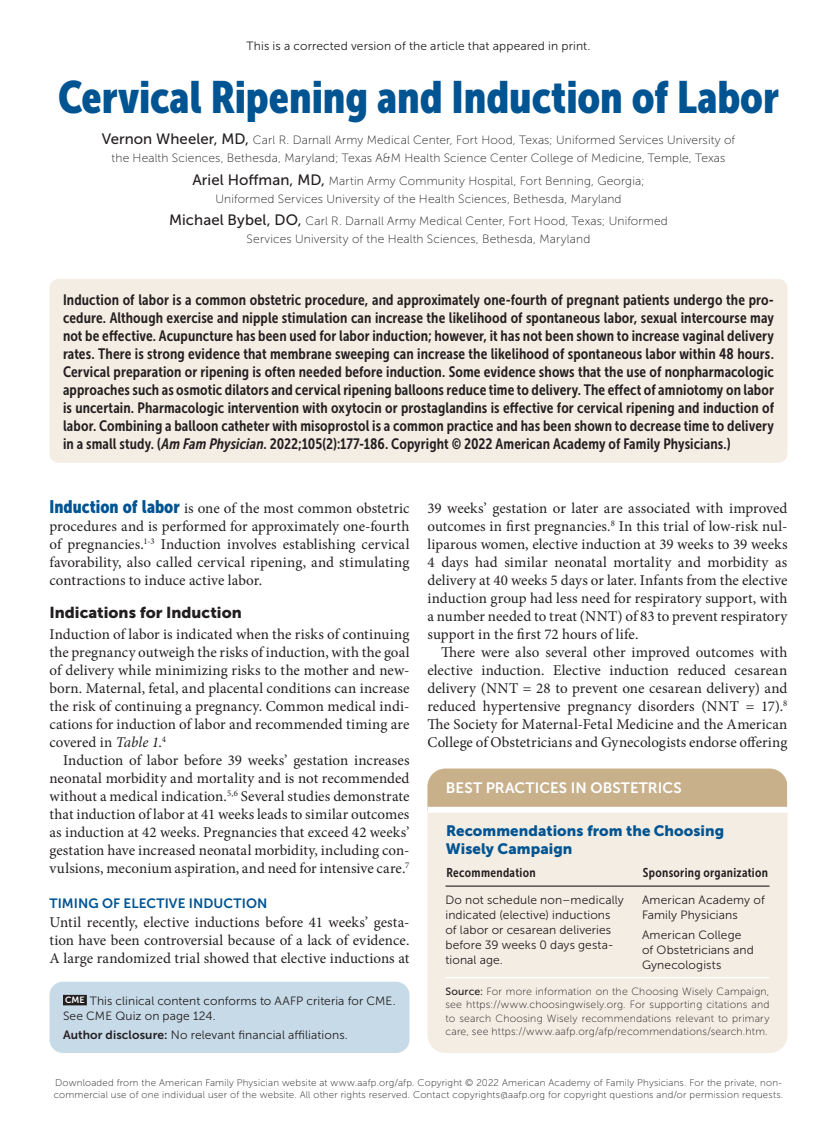
<style>
.page{position:relative;width:837px;height:1134px;background:#fff}
.page>*{position:absolute;margin:0;border:0;box-sizing:border-box;transform-origin:0 0}
.article_title{font:45px "Museo Sans Cond 900";color:#005492}
.head1{font:15.75px "Museo Sans 900";color:#231f20}
.abstract{font:15px/18px "Museo Sans Cond 700";letter-spacing:.005em;color:#231f20;text-align:justify}
.body_noindent{font:15px/18px "Minion Pro";color:#231f20;text-align:justify}
.body_text{font:15px/18px "Minion Pro";letter-spacing:.005em;color:#231f20;text-align:justify}
.body_opening{font:15px/18px "Minion Pro";letter-spacing:.005em;color:#231f20;text-align:justify}
.table_title{font:15px/18px "Museo Sans 900";letter-spacing:.005em;color:#005492}
.sort_title{font:15px "Museo Sans 700";letter-spacing:.005em;color:#fff}
.head2{font:13.5px "Museo Sans 700";letter-spacing:.005em;color:#005492}
.t1{font:italic 12.75px "Minion Pro";color:#231f20}
.t2{font:italic 600 12.75px "Minion Pro";letter-spacing:.005em;color:#231f20}
.table_head_last_col{font:12.75px "Museo Sans Cond 700";letter-spacing:.025em;color:#231f20}
.t3{font:12.75px "Minion Pro";letter-spacing:.03em;color:#231f20}
.table_head1{font:12.75px "Museo Sans Cond 700";letter-spacing:.025em;color:#231f20}
.byline{font:12px/18px "Museo Sans 100";letter-spacing:.015em;color:#231f20;text-align:center}
.blurb{font:12px/15px "Museo Sans 300";letter-spacing:.01em;color:#231f20}
.table_data{font:12px/15px "Museo Sans 300";letter-spacing:.01em;color:#231f20}
.table_data_last_col{font:12px/15px "Museo Sans 300";letter-spacing:.01em;color:#231f20}
.table_fig_note{font:10.5px/13.5px "Museo Sans 100";letter-spacing:.02em;color:#231f20;text-align:justify}
.t4{font:9.75px/11.7px "Museo Sans 100";letter-spacing:.02em;color:#231f20}
.s1{font-family:"Museo Sans 500";font-size:15px}
.s2{font-style:italic}
.s3{font-family:"Museo Sans Cond 900";font-size:18px;color:#005492}
.s4{font-family:"Museo Sans 700";font-size:9px;color:#fff}
.s5{font-family:"Museo Sans 700"}
.s6{font-family:"Museo Sans 500"}
.s7{font-family:"Museo Sans 900";font-weight:400;font-style:normal;font-size:15px}
</style>
<div class="page">
<div style="left:50px;top:982px;width:360px;height:71px;background:#c7dae8;border-radius:14px"></div>
<div style="left:63px;top:995px;width:24px;height:10px;background:#231f20"></div>
<div style="left:50px;top:279px;width:738px;height:184px;background:#f3ede3;border-radius:9px"></div>
<div style="left:428px;top:769px;width:360px;height:284px;background:#f3ede3;border-radius:18px"></div>
<hr style="left:446px;top:886px;width:196px;height:1px;background:#231f20">
<hr style="left:642px;top:886px;width:128px;height:1px;background:#231f20">
<hr style="left:446px;top:977px;width:196px;height:1px;background:#fff">
<hr style="left:642px;top:977px;width:128px;height:1px;background:#fff">
<div style="left:428px;top:769px;width:360px;height:42px;background:#c8b08b"></div>
<div style="left:428px;top:807px;width:360px;height:6px;background:#fff"></div>
<p class="blurb" style="left:247px;top:38px;width:345px">This is a corrected version of the article that appeared in print.</p>
<p class="article_title" style="left:58px;top:71px;width:722px">Cervical Ripening and Induction of Labor</p>
<p class="byline" style="left:102px;top:131px;width:635px"><span class="s1">Vernon Wheeler, MD,</span> Carl R. Darnall Army Medical Center, Fort Hood, Texas; Uniformed Services University of the Health Sciences, Bethesda, Maryland; Texas A&amp;M Health Science Center College of Medicine, Temple, Texas</p>
<p class="byline" style="left:192px;top:172px;width:454px"><span class="s1">Ariel Hoffman, MD,</span> Martin Army Community Hospital, Fort Benning, Georgia;<br>Uniformed Services University of the Health Sciences, Bethesda, Maryland</p>
<p class="byline" style="left:169px;top:212px;width:500px"><span class="s1">Michael Bybel, DO,</span> Carl R. Darnall Army Medical Center, Fort Hood, Texas; Uniformed<br>Services University of the Health Sciences, Bethesda, Maryland</p>
<p class="abstract" style="left:63px;top:291px;width:713px">Induction of labor is a common obstetric procedure, and approximately one-fourth of pregnant patients undergo the pro&shy;cedure. Although exercise and nipple stimulation can increase the likelihood of spontaneous labor, sexual intercourse may not be effective. Acupuncture has been used for labor induction; however, it has not been shown to increase vaginal delivery rates. There is strong evidence that membrane sweeping can increase the likelihood of spontaneous labor within 48 hours.<br>Cervical preparation or ripening is often needed before induction. Some evidence shows that the use of nonpharmacologic approaches such as osmotic dilators and cervical ripening balloons reduce time to delivery. The effect of amniotomy on labor is uncertain. Pharmacologic intervention with oxytocin or prostaglandins is effective for cervical ripening and induction of labor. Combining a balloon catheter with misoprostol is a common practice and has been shown to decrease time to delivery in a small study. (<span class="s2">Am Fam Physician</span>. 2022;105(2):177-186. Copyright © 2022 American Academy of Family Physicians.)</p>
<p class="body_opening" style="left:50px;top:499px;width:362px"><span class="s3">Induction of labor</span> is one of the most common obstetric procedures and is performed for approximately one-fourth of pregnancies.<sup>1-3</sup> Induction involves establishing cervical favorability, also called cervical ripening, and stimulating contractions to induce active labor.</p>
<p class="head1" style="left:50px;top:604px;width:194px">Indications for Induction</p>
<p class="body_noindent" style="left:50px;top:625px;width:362px">Induction of labor is indicated when the risks of continuing the pregnancy outweigh the risks of induction, with the goal of delivery while minimizing risks to the mother and new&shy;born. Maternal, fetal, and placental conditions can increase the risk of continuing a pregnancy. Common medical indi&shy;cations for induction of labor and recommended timing are covered in <span class="s2">Table 1</span>.<sup>4</sup></p>
<p class="body_text" style="left:50px;top:751px;width:362px;text-indent:14px">Induction of labor before 39 weeks’ gestation increases neonatal morbidity and mortality and is not recommended without a medical indication.<sup>5,6</sup> Several studies demonstrate that induction of labor at 41 weeks leads to similar outcomes as induction at 42 weeks. Pregnancies that exceed 42 weeks’ gestation have increased neonatal morbidity, including con&shy;vulsions, meconium aspiration, and need for intensive care.<sup>7</sup></p>
<p class="head2" style="left:50px;top:895px;width:219px">TIMING OF ELECTIVE INDUCTION</p>
<p class="body_noindent" style="left:50px;top:913px;width:362px">Until recently, elective inductions before 41 weeks’ gesta&shy;tion have been controversial because of a lack of evidence.<br>A large randomized trial showed that elective inductions at</p>
<p class="blurb" style="left:63px;top:993px;width:334px"><span class="s4">CME</span> This clinical content conforms to AAFP criteria for CME.<br>See CME Quiz on page 124.</p>
<p class="blurb" style="left:63px;top:1028px;width:286px"><span class="s5">Author disclosure:</span> No relevant financial affiliations.</p>
<p class="body_noindent" style="left:428px;top:499px;width:362px">39 weeks’ gestation or later are associated with improved outcomes in first pregnancies.<sup>8</sup> In this trial of low-risk nul&shy;liparous women, elective induction at 39 weeks to 39 weeks 4 days had similar neonatal mortality and morbidity as delivery at 40 weeks 5 days or later. Infants from the elective induction group had less need for respiratory support, with a number needed to treat (NNT) of 83 to prevent respiratory support in the first 72 hours of life.</p>
<p class="body_text" style="left:428px;top:643px;width:362px;text-indent:14px">There were also several other improved outcomes with elective induction. Elective induction reduced cesarean delivery (NNT = 28 to prevent one cesarean delivery) and reduced hypertensive pregnancy disorders (NNT = 17).<sup>8<br></sup>The Society for Maternal-Fetal Medicine and the American College of Obstetricians and Gynecologists endorse offering</p>
<p class="sort_title" style="left:446px;top:780px;width:237px">BEST PRACTICES IN OBSTETRICS</p>
<p class="table_title" style="left:446px;top:822px;width:280px">Recommendations from the Choosing<br>Wisely Campaign</p>
<p class="table_head1" style="left:446px;top:866px;width:91px">Recommendation</p>
<p class="table_head_last_col" style="left:643px;top:866px;width:127px">Sponsoring organization</p>
<p class="table_data" style="left:446px;top:893px;width:180px">Do not schedule non–medically indicated (elective) inductions of labor or cesarean deliveries before 39 weeks 0 days gesta&shy;tional age.</p>
<p class="table_data_last_col" style="left:642px;top:893px;width:124px">American Academy of<br>Family Physicians</p>
<p class="table_data_last_col" style="left:642px;top:927px;width:113px">American College of Obstetricians and<br>Gynecologists</p>
<p class="table_fig_note" style="left:446px;top:984px;width:326px"><span class="s6">Source:</span> For more information on the Choosing Wisely Campaign, see https://www.choosingwisely.org. For supporting citations and to search Choosing Wisely recommendations relevant to primary care, see https://www.aafp.org/afp/recommendations/search.htm.</p>
<p class="t4" style="left:54px;top:1077px;width:731px">Downloaded from the American Family Physician website at www.aafp.org/afp. Copyright © 2022 American Academy of Family Physicians. For the private, non&shy;commercial use of one individual user of the website. All other rights reserved. Contact copyrights@aafp.org for copyright questions and/or permission requests.</p>
<p class="t1" style="left:50px;top:1078px;width:205px">February 2022 ◆ Volume 105, Number 2</p>
<p class="t3" style="left:353px;top:1078px;width:96px">www.aafp.org/afp</p>
<p class="t2" style="left:612px;top:1077px;width:177px">American Family Physician <span class="s7">177</span></p>
</div>
